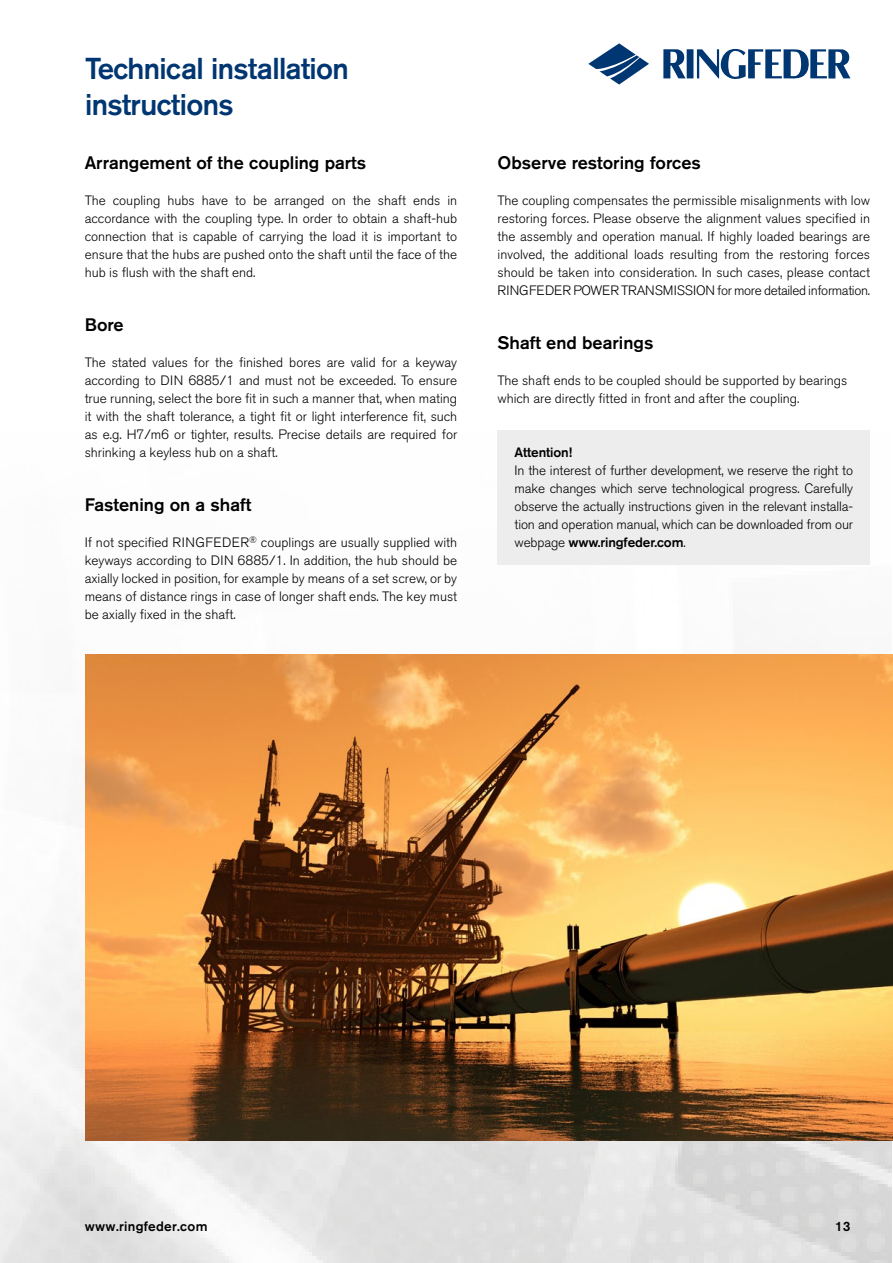
<style>
.page{position:relative;width:893px;height:1263px;background:#fff}
.page>*{position:absolute;margin:0;border:0;box-sizing:border-box;transform-origin:0 0}
.t1{font:500 30px/36px "Akzidenz Grotesk BE";letter-spacing:-.02em;color:#003671}
.t2{font:500 18px "Akzidenz Grotesk BE";color:#000}
.t3{font:300 13.5px/18px "Akzidenz Grotesk BE";color:#000;text-align:justify}
.t4{font:500 13.5px "Akzidenz Grotesk BE";letter-spacing:.02em;color:#000}
.t5{font:500 13.5px "Akzidenz Grotesk BE";letter-spacing:-.01em;color:#000}
.s1{font-weight:500}
</style>
<div class="page">
<img style="left:85px;top:654px;width:806px;height:609px">
<svg style="left:663px;top:49px;width:187px;height:30px"></svg>
<svg style="left:588px;top:43px;width:61px;height:42px"></svg>
<div style="left:497px;top:430px;width:373px;height:135px;background:#ededed"></div>
<img style="left:85px;top:655px;width:808px;height:486px">
<h1 class="t1" style="left:85px;top:49px;width:265px">Technical installation instructions</h1>
<h2 class="t2" style="left:85px;top:151px;width:283px">Arrangement of the coupling parts</h2>
<p class="t3" style="left:85px;top:191px;width:374px">The coupling hubs have to be arranged on the shaft ends in accordance with the coupling type. In order to obtain a shaft-hub connection that is capable of carrying the load it is important to ensure that the hubs are pushed onto the shaft until the face of the hub is flush with the shaft end.</p>
<h2 class="t2" style="left:85px;top:313px;width:41px">Bore</h2>
<p class="t3" style="left:85px;top:353px;width:374px">The stated values for the finished bores are valid for a keyway according to DIN 6885/1 and must not be exceeded. To ensure true running, select the bore fit in such a manner that, when mating it with the shaft tolerance, a tight fit or light interference fit, such as e.g. H7/m6 or tighter, results. Precise details are required for shrinking a keyless hub on a shaft.</p>
<h2 class="t2" style="left:85px;top:493px;width:168px">Fastening on a shaft</h2>
<p class="t3" style="left:85px;top:533px;width:374px">If not specified RINGFEDER<sup>®</sup> couplings are usually supplied with keyways according to DIN 6885/1. In addition, the hub should be axially locked in position, for example by means of a set screw, or by means of distance rings in case of longer shaft ends. The key must be axially fixed in the shaft.</p>
<h2 class="t2" style="left:497px;top:151px;width:205px">Observe restoring forces</h2>
<p class="t3" style="left:497px;top:191px;width:374px">The coupling compensates the permissible misalignments with low restoring forces. Please observe the alignment values specified in the assembly and operation manual. If highly loaded bearings are involved, the additional loads resulting from the restoring forces should be taken into consideration. In such cases, please contact RINGFEDER POWER TRANSMISSION for more detailed information.</p>
<h2 class="t2" style="left:497px;top:331px;width:157px">Shaft end bearings</h2>
<p class="t3" style="left:497px;top:371px;width:351px">The shaft ends to be coupled should be supported by bearings which are directly fitted in front and after the coupling.</p>
<p class="t5" style="left:514px;top:444px;width:59px">Attention!</p>
<p class="t3" style="left:514px;top:461px;width:340px">In the interest of further development, we reserve the right to make changes which serve technological progress. Carefully observe the actually instructions given in the relevant installa&shy;tion and operation manual, which can be downloaded from our webpage <span class="s1">www.ringfeder.com</span>.</p>
<p class="t4" style="left:85px;top:1218px;width:124px">www.ringfeder.com</p>
<p class="t4" style="left:835px;top:1217px;width:17px">13</p>
</div>
